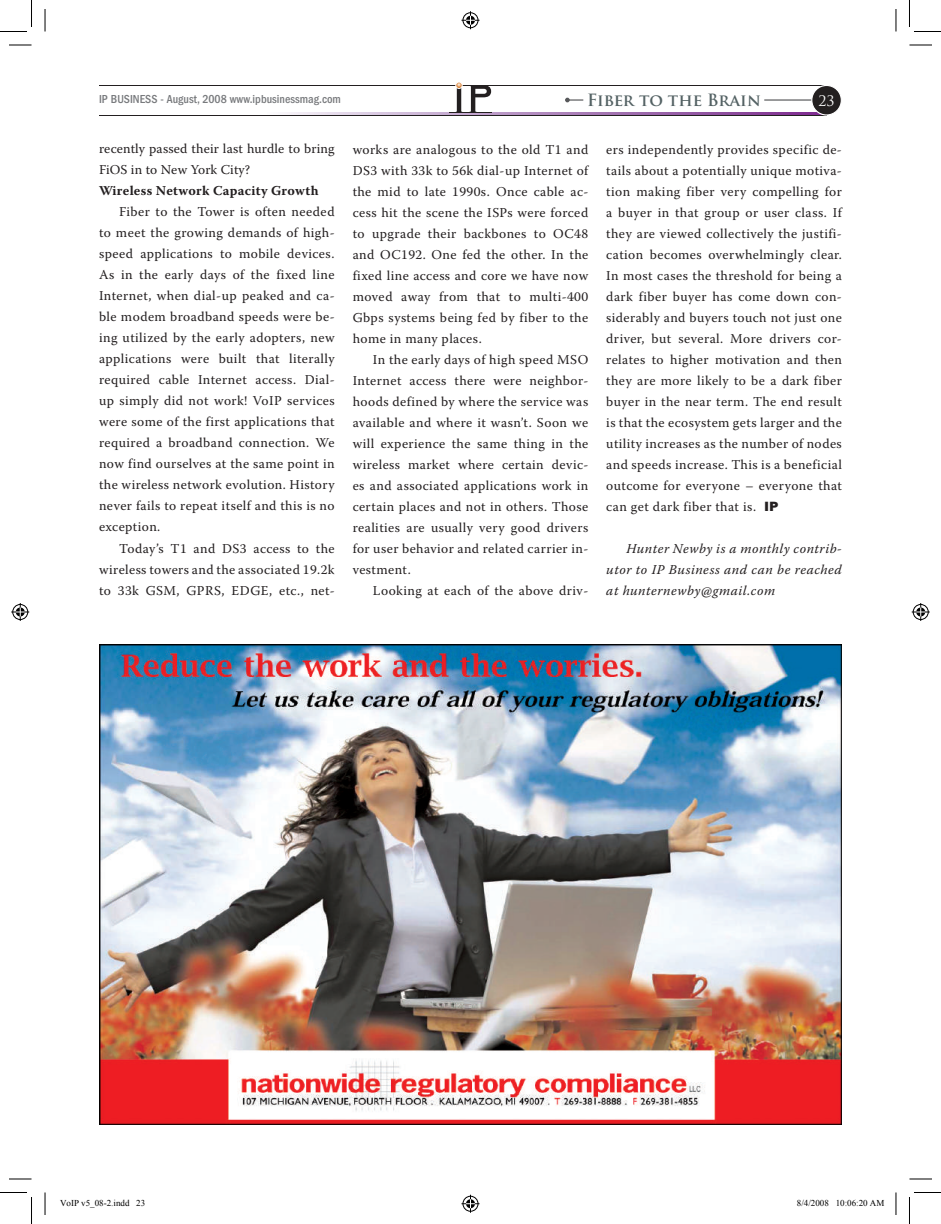
<style>
.page{position:relative;width:941px;height:1224px;background:#fff}
.page>*{position:absolute;margin:0;border:0;box-sizing:border-box;transform-origin:0 0}
.t1{font:700 16.5px "Trajan Pro";color:#546264}
.t2{font:14.1px "Trajan Pro";color:#fff}
.t3{font:13.5px/21px "Warnock Pro";letter-spacing:.03em;color:#231f20;text-align:justify}
.t4{font:italic 13.5px/21px "Warnock Pro";letter-spacing:.04em;color:#231f20;text-align:justify}
.t5{font:13.5px/21px "Warnock Pro";letter-spacing:.01em;color:#231f20}
.t6{font:700 13.5px "Warnock Pro";letter-spacing:.02em;color:#231f20}
.t7{font:500 condensed 12px "ITC Franklin Gothic Std";color:#787a7d}
.t8{font:9px "Times New Roman";color:#000}
.s1{font-family:"ITC Franklin Gothic Std Hvy"}
</style>
<div class="page">
<hr style="left:764px;top:99px;width:78px;height:2px;background:#57585a">
<hr style="left:99px;top:85px;width:727px;height:1px;background:#231f20">
<svg style="left:99px;top:112px;width:724px;height:4px"></svg>
<svg style="left:99px;top:113px;width:720px;height:1px"></svg>
<div style="left:811px;top:85px;width:30px;height:30px;background:#231f20;border-radius:50%"></div>
<div style="left:811px;top:85px;width:31px;height:31px;border:1px solid #fff;border-radius:50%"></div>
<svg style="left:565px;top:98px;width:18px;height:4px"></svg>
<hr style="left:449px;top:112px;width:42px;height:1px;background:#231f20">
<svg style="left:456px;top:83px;width:35px;height:29px"></svg>
<div style="left:455px;top:82px;width:7px;height:7px;border:1px solid #fff;border-radius:50%"></div>
<img style="left:99px;top:644px;width:743px;height:481px">
<svg style="left:9px;top:45px;width:23px;height:1px"></svg>
<svg style="left:909px;top:45px;width:23px;height:1px"></svg>
<svg style="left:9px;top:1179px;width:23px;height:1px"></svg>
<svg style="left:909px;top:1179px;width:23px;height:1px"></svg>
<svg style="left:45px;top:9px;width:1px;height:23px"></svg>
<svg style="left:45px;top:1192px;width:1px;height:23px"></svg>
<svg style="left:895px;top:9px;width:1px;height:23px"></svg>
<svg style="left:895px;top:1192px;width:1px;height:23px"></svg>
<svg style="left:0;top:0;width:32px;height:32px"></svg>
<svg style="left:0;top:1192px;width:32px;height:32px"></svg>
<svg style="left:909px;top:0;width:31px;height:32px"></svg>
<svg style="left:909px;top:1192px;width:31px;height:32px"></svg>
<svg style="left:461px;top:11px;width:18px;height:18px"></svg>
<svg style="left:461px;top:1195px;width:18px;height:18px"></svg>
<svg style="left:11px;top:603px;width:18px;height:18px"></svg>
<svg style="left:911px;top:603px;width:18px;height:18px"></svg>
<p class="t7" style="left:99px;top:92px;width:243px">IP BUSINESS - August, 2008 www.ipbusinessmag.com</p>
<p class="t1" style="left:587px;top:89px;width:175px">Fiber to the Brain</p>
<p class="t2" style="left:818px;top:91px;width:18px">23</p>
<p class="t5" style="left:99px;top:138px;width:237px">recently passed their last hurdle to bring<br>FiOS in to New York City?</p>
<p class="t6" style="left:99px;top:183px;width:221px">Wireless Network Capacity Growth</p>
<p class="t3" style="left:99px;top:201px;width:237px;text-indent:20px">Fiber to the Tower is often needed to meet the growing demands of high&shy;speed applications to mobile devices.<br>As in the early days of the fixed line Internet, when dial-up peaked and ca&shy;ble modem broadband speeds were be&shy;ing utilized by the early adopters, new applications were built that literally required cable Internet access. Dial&shy;up simply did not work! VoIP services were some of the first applications that required a broadband connection. We now find ourselves at the same point in the wireless network evolution. History never fails to repeat itself and this is no exception.</p>
<p class="t3" style="left:99px;top:537px;width:237px;text-indent:20px">Today’s T1 and DS3 access to the wireless towers and the associated 19.2k to 33k GSM, GPRS, EDGE, etc., net-</p>
<p class="t3" style="left:352px;top:138px;width:237px">works are analogous to the old T1 and DS3 with 33k to 56k dial-up Internet of the mid to late 1990s. Once cable ac&shy;cess hit the scene the ISPs were forced to upgrade their backbones to OC48 and OC192. One fed the other. In the fixed line access and core we have now moved away from that to multi-400<br>Gbps systems being fed by fiber to the home in many places.</p>
<p class="t3" style="left:352px;top:348px;width:237px;text-indent:20px">In the early days of high speed MSO Internet access there were neighbor&shy;hoods defined by where the service was available and where it wasn’t. Soon we will experience the same thing in the wireless market where certain devic&shy;es and associated applications work in certain places and not in others. Those realities are usually very good drivers for user behavior and related carrier in&shy;vestment.</p>
<p class="t3" style="left:373px;top:579px;width:217px">Looking at each of the above driv-</p>
<p class="t3" style="left:606px;top:138px;width:237px">ers independently provides specific de&shy;tails about a potentially unique motiva&shy;tion making fiber very compelling for a buyer in that group or user class. If they are viewed collectively the justifi&shy;cation becomes overwhelmingly clear.<br>In most cases the threshold for being a dark fiber buyer has come down con&shy;siderably and buyers touch not just one driver, but several. More drivers cor&shy;relates to higher motivation and then they are more likely to be a dark fiber buyer in the near term. The end result is that the ecosystem gets larger and the utility increases as the number of nodes and speeds increase. This is a beneficial outcome for everyone – everyone that can get dark fiber that is. <span class="s1">IP</span></p>
<p class="t4" style="left:606px;top:538px;width:237px;text-indent:20px">Hunter Newby is a monthly contrib&shy;utor to IP Business and can be reached at hunternewby@gmail.com</p>
<p class="t8" style="left:60px;top:1197px;width:87px">VoIP v5_08-2.indd 23</p>
<p class="t8" style="left:796px;top:1197px;width:89px">8/4/2008 10:06:20 AM</p>
</div>
